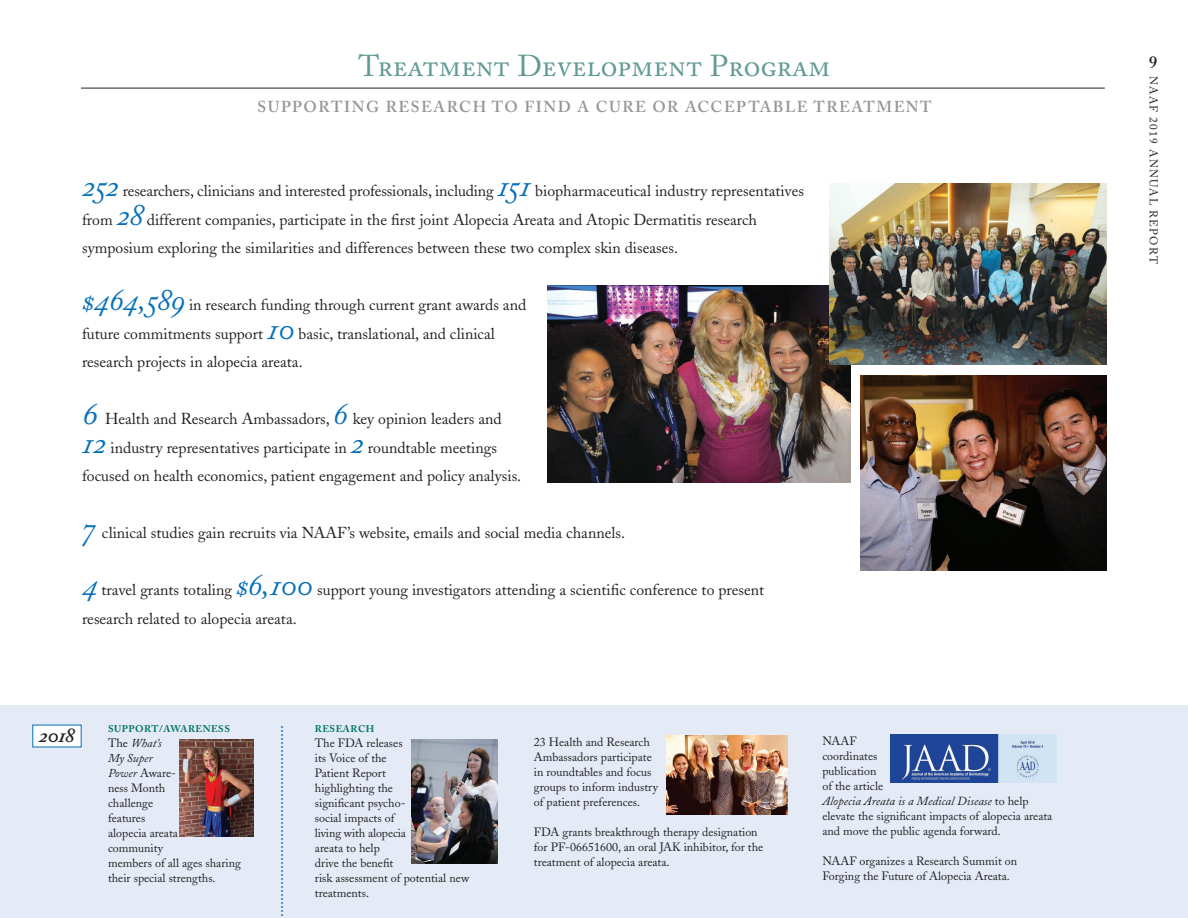
<style>
.page{position:relative;width:1188px;height:918px;background:#fff}
.page>*{position:absolute;margin:0;border:0;box-sizing:border-box;transform-origin:0 0}
.t1{font:30px "Adobe Caslon Regular SC";color:#629b95}
.t2{font:21px "Adobe Caslon Semibold Italic Os F";color:#231f20}
.t3{font:18px "Adobe Caslon Semibold SC";color:#231f20}
.t4{font:15.75px/28.5px "Adobe Caslon";color:#231f20}
.t5{font:600 15.75px "Adobe Caslon";letter-spacing:.1em;color:#939598}
.t6{font:15.75px "Adobe Caslon";color:#0770ba}
.t7{font:italic 12.3px "Adobe Caslon";color:#231f20}
.t8{font:12px/15px "Adobe Caslon";color:#231f20}
.t9{font:11.25px "Adobe Caslon";letter-spacing:.11em;color:#231f20}
.t10{font:700 9.75px "Adobe Caslon";letter-spacing:.05em;color:#007367}
.s1{font-family:"Adobe Caslon Italic Os F";font-size:31.5px;color:#0770ba}
.s2{font-style:italic;font-size:31.5px;color:#0770ba}
.s3{font-style:italic}
.s4{font-style:normal;font-size:12px}
</style>
<div class="page">
<img style="left:548px;top:285px;width:302px;height:197px">
<img style="left:829px;top:184px;width:278px;height:180px">
<div style="left:0;top:705px;width:1188px;height:213px;background:#e4ebf6"></div>
<img style="left:179px;top:739px;width:74px;height:97px">
<img style="left:666px;top:735px;width:122px;height:79px">
<img style="left:411px;top:740px;width:87px;height:124px">
<img style="left:891px;top:734px;width:165px;height:49px">
<hr style="left:81px;top:88px;width:1024px;height:1px;background:#231f20">
<img style="left:861px;top:376px;width:246px;height:194px">
<div style="left:32px;top:725px;width:50px;height:22px;background:#fff"></div>
<h1 class="t1" style="left:359px;top:48px;width:473px">Treatment Development Program</h1>
<p class="t5" style="left:257px;top:97px;width:676px">SUPPORTING RESEARCH TO FIND A CURE OR ACCEPTABLE TREATMENT</p>
<p class="t4" style="left:82px;top:177px;width:723px"><span class="s1">252</span> researchers, clinicians and interested professionals, including <span class="s1">151</span> biopharmaceutical industry representatives from <span class="s1">28</span> different companies, participate in the first joint Alopecia Areata and Atopic Dermatitis research symposium exploring the similarities and differences between these two complex skin diseases.</p>
<p class="t4" style="left:82px;top:291px;width:446px"><span class="s1">$464,589</span> in research funding through current grant awards and future commitments support <span class="s1">10</span> basic, translational, and clinical research projects in alopecia areata.</p>
<p class="t4" style="left:82px;top:405px;width:441px"><span class="s2">6</span> Health and Research Ambassadors, <span class="s1">6</span> key opinion leaders and<br><span class="s1">12</span> industry representatives participate in <span class="s1">2</span> roundtable meetings focused on health economics, patient engagement and policy analysis.</p>
<p class="t4" style="left:82px;top:519px;width:545px"><span class="s1">7</span> clinical studies gain recruits via NAAF’s website, emails and social media channels.</p>
<p class="t4" style="left:82px;top:576px;width:684px"><span class="s1">4</span> travel grants totaling <span class="s1">$6,100</span> support young investigators attending a scientific conference to present research related to alopecia areata.</p>
<h2 class="t2" style="left:39px;top:723px;width:37px">2018</h2>
<p class="t10" style="left:108px;top:722px;width:123px">SUPPORT/AWARENESS</p>
<p class="t8" style="left:108px;top:735px;width:135px">The <span class="s3">What’s<br>My Super<br>Power</span> Aware-<br>ness Month<br>challenge<br>features<br>alopecia areata<br>community<br>members of all ages sharing their special strengths.</p>
<p class="t6" style="left:296px;top:725px;width:194px;rotate:90deg">................................................</p>
<p class="t10" style="left:315px;top:722px;width:61px">RESEARCH</p>
<p class="t8" style="left:315px;top:735px;width:156px">The FDA releases<br>its Voice of the<br>Patient Report<br>highlighting the<br>significant psycho-<br>social impacts of<br>living with alopecia<br>areata to help<br>drive the benefit<br>risk assessment of potential new treatments.</p>
<p class="t8" style="left:534px;top:735px;width:126px">23 Health and Research<br>Ambassadors participate in roundtables and focus groups to inform industry of patient preferences.</p>
<p class="t8" style="left:534px;top:825px;width:231px">FDA grants breakthrough therapy designation for PF-06651600, an oral JAK inhibitor, for the treatment of alopecia areata.</p>
<p class="t8" style="left:822px;top:733px;width:62px">NAAF coordinates publication of the article</p>
<p class="t7" style="left:822px;top:794px;width:208px">Alopecia Areata is a Medical Disease <span class="s4">to help</span></p>
<p class="t8" style="left:822px;top:808px;width:232px">elevate the significant impacts of alopecia areata and move the public agenda forward.</p>
<p class="t8" style="left:822px;top:853px;width:196px">NAAF organizes a Research Summit on<br>Forging the Future of Alopecia Areata.</p>
<p class="t3" style="left:1149px;top:47px;width:10px">9</p>
<p class="t9" style="left:1160px;top:76px;width:189px;rotate:90deg">NAAF 2019 ANNUAL REPORT</p>
</div>
